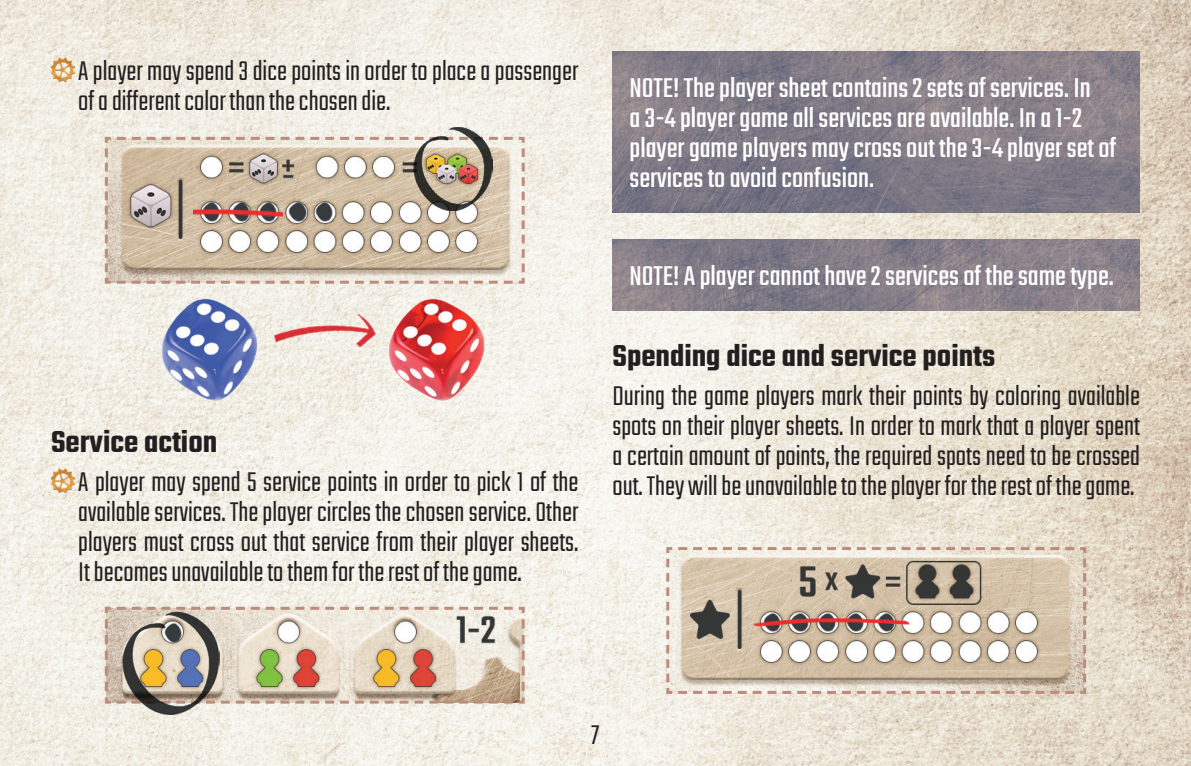
<style>
.page{position:relative;width:1191px;height:766px;background:#fff}
.page>*{position:absolute;margin:0;border:0;box-sizing:border-box;transform-origin:0 0}
.t1{font:600 33px "Teko";color:#231f20}
.t2{font:300 30px/30px "Teko";color:#231f20;text-align:justify}
.t3{font:30px/30px "Teko";color:#fff}
</style>
<div class="page">
<img style="left:0;top:0;width:1191px;height:765px">
<img style="left:51px;top:468px;width:23px;height:24px">
<svg style="left:103px;top:605px;width:423px;height:100px;background:#dac9b5"></svg>
<img style="left:122px;top:611px;width:98px;height:103px">
<img style="left:164px;top:623px;width:17px;height:19px">
<img style="left:51px;top:58px;width:23px;height:24px">
<svg style="left:103px;top:135px;width:423px;height:150px;background:#d2c3b1"></svg>
<img style="left:203px;top:202px;width:17px;height:19px">
<img style="left:232px;top:202px;width:18px;height:19px">
<img style="left:259px;top:202px;width:17px;height:19px">
<img style="left:289px;top:202px;width:17px;height:19px">
<img style="left:315px;top:202px;width:18px;height:19px">
<img style="left:275px;top:299px;width:97px;height:61px">
<img style="left:413px;top:127px;width:79px;height:83px">
<img style="left:194px;top:210px;width:88px;height:9px">
<img style="left:148px;top:284px;width:127px;height:130px">
<img style="left:372px;top:284px;width:127px;height:130px">
<img style="left:612px;top:51px;width:528px;height:161px">
<svg style="left:665px;top:545px;width:422px;height:150px;background:#cdbfad"></svg>
<img style="left:763px;top:613px;width:17px;height:18px">
<img style="left:791px;top:613px;width:17px;height:18px">
<img style="left:818px;top:613px;width:18px;height:18px">
<img style="left:846px;top:613px;width:17px;height:18px">
<img style="left:877px;top:613px;width:17px;height:18px">
<img style="left:752px;top:618px;width:158px;height:8px">
<img style="left:612px;top:239px;width:528px;height:72px">
<p class="t2" style="left:78px;top:57px;width:501px">A player may spend 3 dice points in order to place a passenger of a different color than the chosen die.</p>
<p class="t1" style="left:51px;top:422px;width:168px">Service action</p>
<p class="t2" style="left:78px;top:468px;width:502px">A player may spend 5 service points in order to pick 1 of the available services. The player circles the chosen service. Other players must cross out that service from their player sheets.<br>It becomes unavailable to them for the rest of the game.</p>
<p class="t3" style="left:629px;top:75px;width:488px">NOTE! The player sheet contains 2 sets of services. In<br>a 3-4 player game all services are available. In a 1-2 player game players may cross out the 3-4 player set of services to avoid confusion.</p>
<p class="t3" style="left:629px;top:263px;width:486px">NOTE! A player cannot have 2 services of the same type.</p>
<p class="t1" style="left:612px;top:336px;width:384px">Spending dice and service points</p>
<p class="t2" style="left:612px;top:382px;width:529px">During the game players mark their points by coloring available spots on their player sheets. In order to mark that a player spent a certain amount of points, the required spots need to be crossed out. They will be unavailable to the player for the rest of the game.</p>
<p class="t2" style="left:591px;top:721px;width:9px">7</p>
</div>
